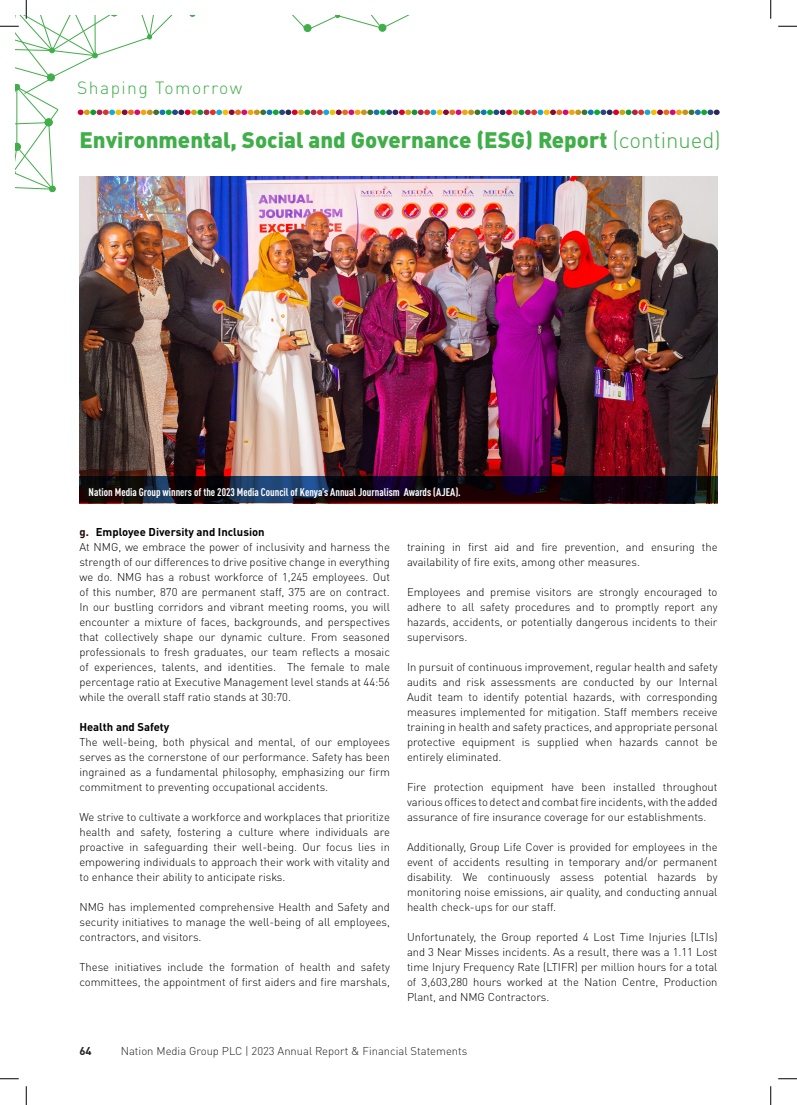
<style>
.page{position:relative;width:797px;height:1105px;background:#fff}
.page>*{position:absolute;margin:0;border:0;box-sizing:border-box;transform-origin:0 0}
.t1{font:900 22.12px "DIN Pro";color:#40ae49}
.t2{font:300 17.5px "DIN Pro";letter-spacing:.08em;color:#40ae49}
.t3{font:300 11.25px/15px "DIN Pro";color:#000;text-align:justify}
.t4{font:300 11.25px "DIN Pro";color:#231f20}
.t5{font:700 11.25px "DIN Pro";color:#000}
.t6{font:700 11.25px "DIN Pro";color:#231f20}
.Normal__Web{font:700 condensed 11px "DIN Pro";color:#fff}
.s1{font-weight:300}
.s2{color:#1f090b}
</style>
<div class="page">
<img style="left:79px;top:192px;width:638px;height:285px">
<svg style="left:79px;top:477px;width:638px;height:26px;background:#12101e"></svg>
<svg style="left:778px;top:25px;width:19px;height:2px"></svg>
<svg style="left:0;top:1078px;width:19px;height:1px"></svg>
<svg style="left:778px;top:1078px;width:19px;height:1px"></svg>
<svg style="left:0;top:0;width:719px;height:192px"></svg>
<svg style="left:25px;top:1086px;width:2px;height:19px"></svg>
<svg style="left:770px;top:0;width:1px;height:19px"></svg>
<svg style="left:770px;top:1086px;width:1px;height:19px"></svg>
<h2 class="t2" style="left:77px;top:74px;width:166px">Shaping Tomorrow</h2>
<p class="t1" style="left:79px;top:121px;width:643px">Environmental, Social and Governance (ESG) Report <span class="s1">(continued)</span></p>
<p class="Normal__Web" style="left:89px;top:483px;width:374px">Nation Media Group winners of the 2023 Media Council of Kenya’s Annual Journalism Awards (AJEA).</p>
<p class="t5" style="left:79px;top:523px;width:187px"><span class="s2">g.</span> Employee Diversity and Inclusion</p>
<p class="t3" style="left:79px;top:539px;width:312px">At NMG, we embrace the power of inclusivity and harness the strength of our differences to drive positive change in everything we do. NMG has a robust workforce of 1,245 employees. Out of this number, 870 are permanent staff, 375 are on contract.<br>In our bustling corridors and vibrant meeting rooms, you will encounter a mixture of faces, backgrounds, and perspectives that collectively shape our dynamic culture. From seasoned professionals to fresh graduates, our team reflects a mosaic of experiences, talents, and identities. The female to male percentage ratio at Executive Management level stands at 44:56 while the overall staff ratio stands at 30:70.</p>
<p class="t5" style="left:79px;top:718px;width:91px">Health and Safety</p>
<p class="t3" style="left:79px;top:734px;width:312px">The well-being, both physical and mental, of our employees serves as the cornerstone of our performance. Safety has been ingrained as a fundamental philosophy, emphasizing our firm commitment to preventing occupational accidents.</p>
<p class="t3" style="left:79px;top:809px;width:312px">We strive to cultivate a workforce and workplaces that prioritize health and safety, fostering a culture where individuals are proactive in safeguarding their well-being. Our focus lies in empowering individuals to approach their work with vitality and to enhance their ability to anticipate risks.</p>
<p class="t3" style="left:79px;top:899px;width:312px">NMG has implemented comprehensive Health and Safety and security initiatives to manage the well-being of all employees, contractors, and visitors.</p>
<p class="t3" style="left:79px;top:959px;width:312px">These initiatives include the formation of health and safety committees, the appointment of first aiders and fire marshals,</p>
<p class="t3" style="left:407px;top:539px;width:312px">training in first aid and fire prevention, and ensuring the availability of fire exits, among other measures.</p>
<p class="t3" style="left:407px;top:584px;width:312px">Employees and premise visitors are strongly encouraged to adhere to all safety procedures and to promptly report any hazards, accidents, or potentially dangerous incidents to their supervisors.</p>
<p class="t3" style="left:407px;top:659px;width:312px">In pursuit of continuous improvement, regular health and safety audits and risk assessments are conducted by our Internal Audit team to identify potential hazards, with corresponding measures implemented for mitigation. Staff members receive training in health and safety practices, and appropriate personal protective equipment is supplied when hazards cannot be entirely eliminated.</p>
<p class="t3" style="left:407px;top:779px;width:312px">Fire protection equipment have been installed throughout various offices to detect and combat fire incidents, with the added assurance of fire insurance coverage for our establishments.</p>
<p class="t3" style="left:407px;top:839px;width:312px">Additionally, Group Life Cover is provided for employees in the event of accidents resulting in temporary and/or permanent disability. We continuously assess potential hazards by monitoring noise emissions, air quality, and conducting annual health check-ups for our staff.</p>
<p class="t3" style="left:407px;top:929px;width:312px">Unfortunately, the Group reported 4 Lost Time Injuries (LTIs) and 3 Near Misses incidents. As a result, there was a 1.11 Lost time Injury Frequency Rate (LTIFR) per million hours for a total of 3,603,280 hours worked at the Nation Centre, Production Plant, and NMG Contractors.</p>
<p class="t6" style="left:79px;top:1041px;width:14px">64</p>
<p class="t4" style="left:121px;top:1042px;width:348px">Nation Media Group PLC | 2023 Annual Report &amp; Financial Statements</p>
</div>
